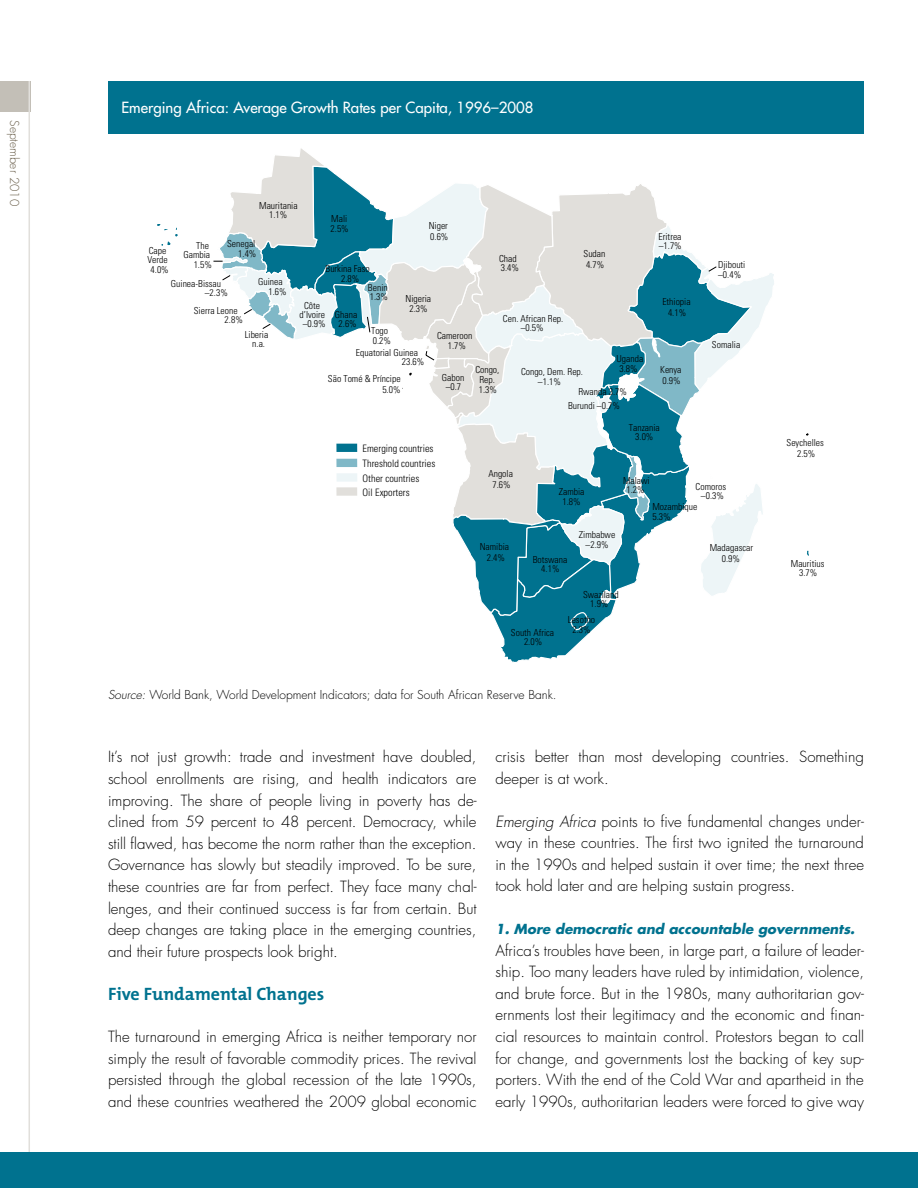
<style>
.page{position:relative;width:918px;height:1188px;background:#fff}
.page>*{position:absolute;margin:0;border:0;box-sizing:border-box;transform-origin:0 0}
.t1{font:700 18px "The Mix B7";color:#00728f}
.t2{font:300 15px/21.6px "Futura";color:#000;text-align:justify}
.t3{font:15px "Futura";color:#fff}
.t4{font:italic 700 13.5px "Futura";color:#00728f}
.t5{font:300 12px "Futura";color:#000}
.t6{font:300 12px "Futura Std";color:#695e4a}
.t7{font:300 condensed 10.2px/14.1px "Univers";color:#000}
.t8{font:300 condensed 9.6px/9.4px "Univers";color:#000;text-align:center}
.s1{font-style:italic}
</style>
<div class="page">
<div style="left:0;top:81px;width:30px;height:30px;background:#c3bfb7"></div>
<hr style="left:29px;top:81px;width:1px;height:1093px;background:#e1dfdb">
<div style="left:0;top:1153px;width:918px;height:35px;background:#00728f"></div>
<div style="left:108px;top:81px;width:756px;height:53px;background:#00728f"></div>
<svg style="left:162px;top:242px;width:8px;height:4px"></svg>
<svg style="left:213px;top:148px;width:561px;height:514px"></svg>
<p class="t6" style="left:22px;top:120px;width:88px;rotate:90deg">September 2010</p>
<p class="t3" style="left:122px;top:98px;width:413px">Emerging Africa: Average Growth Rates per Capita, 1996–2008</p>
<p class="t8" style="left:259px;top:201px;width:40px">Mauritania<br>1.1%</p>
<p class="t8" style="left:331px;top:214px;width:20px;text-align:left">Mali<br>2.5%</p>
<p class="t8" style="left:429px;top:220px;width:21px;line-height:10.6px;text-align:left">Niger<br>0.6%</p>
<p class="t8" style="left:227px;top:239px;width:31px;text-align:right">Senegal<br>1.4%</p>
<p class="t8" style="left:183px;top:240px;width:30px;line-height:9.9px;text-align:right">The<br>Gambia<br>1.5%</p>
<p class="t8" style="left:147px;top:246px;width:23px">Cape<br>Verde<br>4.0%</p>
<p class="t8" style="left:584px;top:248px;width:23px;line-height:10.6px;text-align:left">Sudan<br>4.7%</p>
<p class="t8" style="left:499px;top:253px;width:22px;text-align:left">Chad<br>3.4%</p>
<p class="t8" style="left:326px;top:264px;width:46px">Burkina Faso<br>2.8%</p>
<p class="t8" style="left:268px;top:277px;width:20px;text-align:left;text-indent:-10px">Guinea<br>1.6%</p>
<p class="t8" style="left:205px;top:279px;width:24px;text-align:left;text-indent:-34px">Guinea-Bissau –2.3%</p>
<p class="t8" style="left:368px;top:283px;width:22px;text-align:left">Benin<br>1.3%</p>
<p class="t8" style="left:405px;top:293px;width:27px;line-height:10.6px">Nigeria<br>2.3%</p>
<p class="t8" style="left:300px;top:300px;width:28px">Côte d’Ivoire –0.9%</p>
<p class="t8" style="left:225px;top:305px;width:20px;text-align:left;text-indent:-31px">Sierra Leone<br>2.8%</p>
<p class="t8" style="left:335px;top:309px;width:24px">Ghana<br>2.6%</p>
<p class="t8" style="left:503px;top:313px;width:62px">Cen. African Rep. –0.5%</p>
<p class="t8" style="left:371px;top:325px;width:21px;line-height:10.8px;text-align:left">Togo<br>0.2%</p>
<p class="t8" style="left:245px;top:330px;width:25px">Liberia n.a.</p>
<p class="t8" style="left:437px;top:331px;width:37px">Cameroon<br>1.7%</p>
<p class="t8" style="left:402px;top:347px;width:24px;text-align:left;text-indent:-46px">Equatorial Guinea<br>23.6%</p>
<p class="t8" style="left:617px;top:353px;width:28px;line-height:10.6px">Uganda<br>3.8%</p>
<p class="t8" style="left:475px;top:365px;width:26px">Congo,<br>Rep.</p>
<p class="t8" style="left:479px;top:385px;width:20px">1.3%</p>
<p class="t8" style="left:521px;top:366px;width:64px;line-height:10.6px">Congo, Dem. Rep. –1.1%</p>
<p class="t8" style="left:442px;top:373px;width:24px">Gabon –0.7</p>
<p class="t8" style="left:328px;top:373px;width:74px;line-height:11.1px;text-align:right">São Tomé &amp; Príncipe<br>5.0%</p>
<p class="t8" style="left:578px;top:386px;width:50px">Rwanda 3.7%</p>
<p class="t8" style="left:568px;top:401px;width:53px">Burundi –0.7%</p>
<p class="t8" style="left:659px;top:232px;width:25px;line-height:8.9px;text-align:left">Eritrea –1.7%</p>
<p class="t8" style="left:662px;top:296px;width:30px;line-height:10.8px">Ethiopia<br>4.1%</p>
<p class="t8" style="left:660px;top:364px;width:23px;line-height:10.8px;text-align:left">Kenya<br>0.9%</p>
<p class="t8" style="left:629px;top:423px;width:32px">Tanzania<br>3.0%</p>
<p class="t8" style="left:718px;top:260px;width:29px;text-align:left">Djibouti –0.4%</p>
<p class="t8" style="left:712px;top:340px;width:30px">Somalia</p>
<p class="t7" style="left:363px;top:441px;width:73px">Emerging countries</p>
<p class="t7" style="left:363px;top:471px;width:58px">Other countries<br>Oil Exporters</p>
<p class="t7" style="left:363px;top:456px;width:74px">Threshold countries</p>
<p class="t8" style="left:488px;top:469px;width:26px;line-height:10.6px">Angola<br>7.6%</p>
<p class="t8" style="left:480px;top:541px;width:31px;line-height:10.6px">Namibia<br>2.4%</p>
<p class="t8" style="left:559px;top:486px;width:27px;line-height:10.6px">Zambia<br>1.8%</p>
<p class="t8" style="left:533px;top:555px;width:36px">Botswana<br>4.1%</p>
<p class="t8" style="left:579px;top:530px;width:38px">Zimbabwe –2.9%</p>
<p class="t8" style="left:623px;top:475px;width:28px">Malawi<br>1.2%</p>
<p class="t8" style="left:696px;top:481px;width:32px">Comoros –0.3%</p>
<p class="t8" style="left:652px;top:501px;width:46px;line-height:10.2px;text-align:left">Mozambique<br>5.3%</p>
<p class="t8" style="left:710px;top:543px;width:45px;line-height:10.6px">Madagascar<br>0.9%</p>
<p class="t8" style="left:511px;top:628px;width:45px">South Africa<br>2.0%</p>
<p class="t8" style="left:583px;top:590px;width:37px">Swaziland<br>1.9%</p>
<p class="t8" style="left:568px;top:615px;width:29px">Lesotho<br>2.3%</p>
<p class="t5" style="left:108px;top:687px;width:450px"><span class="s1">Source:</span> World Bank, World Development Indicators; data for South African Reserve Bank.</p>
<p class="t8" style="left:787px;top:437px;width:39px;line-height:10.6px">Seychelles<br>2.5%</p>
<p class="t8" style="left:791px;top:559px;width:35px">Mauritius<br>3.7%</p>
<p class="t2" style="left:108px;top:746px;width:370px">It’s not just growth: trade and investment have doubled, school enrollments are rising, and health indicators are improving. The share of people living in poverty has de&shy;clined from 59 percent to 48 percent. Democracy, while still flawed, has become the norm rather than the exception.<br>Governance has slowly but steadily improved. To be sure, these countries are far from perfect. They face many chal&shy;lenges, and their continued success is far from certain. But deep changes are taking place in the emerging countries, and their future prospects look bright.</p>
<p class="t1" style="left:108px;top:984px;width:218px">Five Fundamental Changes</p>
<p class="t2" style="left:108px;top:1026px;width:370px">The turnaround in emerging Africa is neither temporary nor simply the result of favorable commodity prices. The revival persisted through the global recession of the late 1990s, and these countries weathered the 2009 global economic</p>
<p class="t2" style="left:495px;top:746px;width:370px">crisis better than most developing countries. Something deeper is at work.</p>
<p class="t2" style="left:495px;top:810px;width:370px"><span class="s1">Emerging Africa</span> points to five fundamental changes under&shy;way in these countries. The first two ignited the turnaround in the 1990s and helped sustain it over time; the next three took hold later and are helping sustain progress.</p>
<p class="t4" style="left:495px;top:920px;width:361px">1. More democratic and accountable governments.</p>
<p class="t2" style="left:495px;top:940px;width:370px">Africa’s troubles have been, in large part, a failure of leader&shy;ship. Too many leaders have ruled by intimidation, violence, and brute force. But in the 1980s, many authoritarian gov&shy;ernments lost their legitimacy and the economic and finan&shy;cial resources to maintain control. Protestors began to call for change, and governments lost the backing of key sup&shy;porters. With the end of the Cold War and apartheid in the early 1990s, authoritarian leaders were forced to give way</p>
</div>
